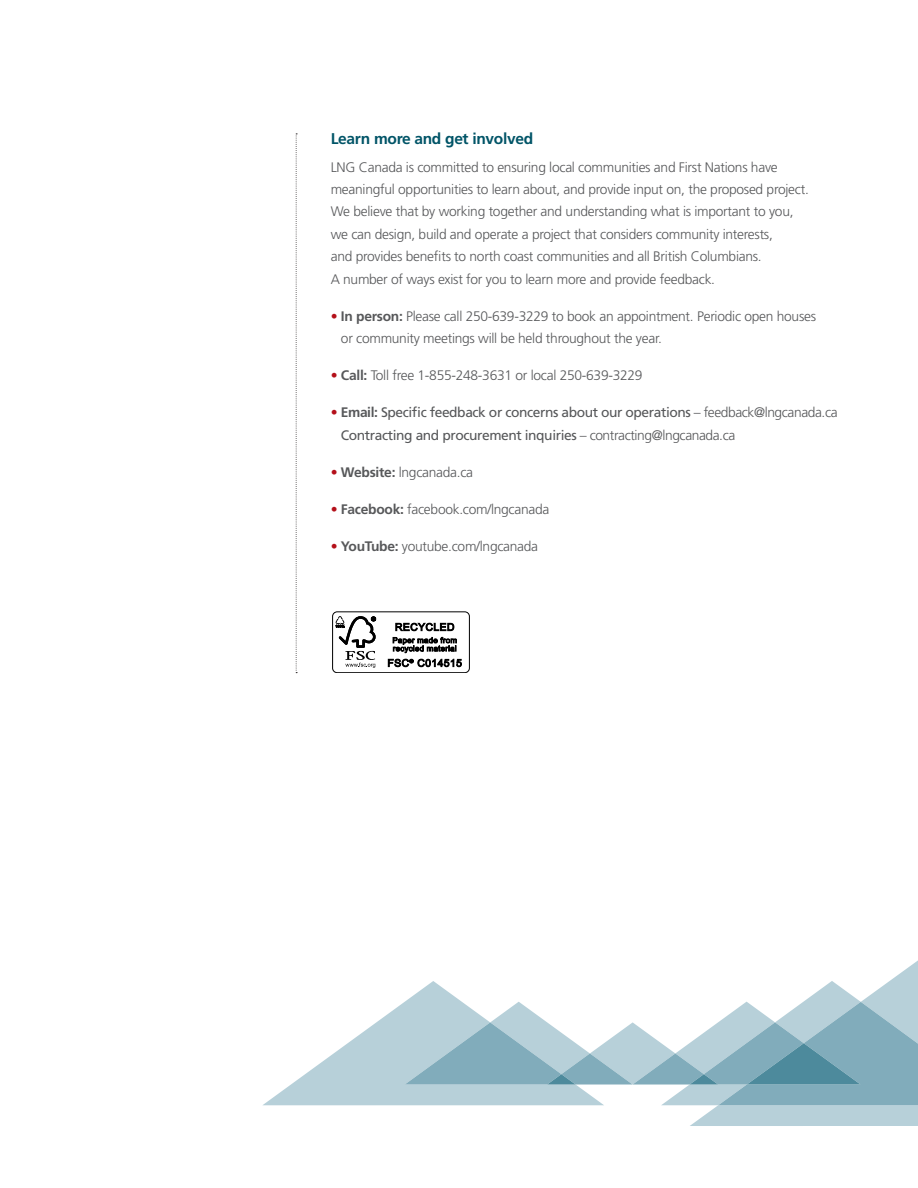
<style>
.page{position:relative;width:918px;height:1188px;background:#fff}
.page>*{position:absolute;margin:0;border:0;box-sizing:border-box;transform-origin:0 0}
.t1{font:700 15.6px "Frutiger";letter-spacing:-.02em;color:#005467}
.t2{font:300 13.8px/22.5px "Frutiger";letter-spacing:-.02em;color:#57585a}
.t3{font:13.8px/22.5px "Frutiger";letter-spacing:-.03em;color:#57585a}
.s1{color:#b4101a}
.s2{font-weight:700}
.s3{font-weight:300;color:#b4101a}
.s4{font-weight:300}
</style>
<div class="page">
<svg style="left:263px;top:960px;width:655px;height:166px"></svg>
<svg style="left:296px;top:134px;width:1px;height:539px"></svg>
<div style="left:332px;top:612px;width:138px;height:61px;border:1px solid #000;border-radius:5px"></div>
<svg style="left:336px;top:616px;width:40px;height:52px"></svg>
<svg style="left:395px;top:623px;width:59px;height:8px"></svg>
<svg style="left:393px;top:637px;width:64px;height:16px"></svg>
<svg style="left:388px;top:659px;width:74px;height:8px"></svg>
<p class="t1" style="left:331px;top:132px;width:204px">Learn more and get involved</p>
<p class="t2" style="left:331px;top:157px;width:480px">LNG Canada is committed to ensuring local communities and First Nations have meaningful opportunities to learn about, and provide input on, the proposed project.<br>We believe that by working together and understanding what is important to you, we can design, build and operate a project that considers community interests,<br>and provides beneits to north coast communities and all British Columbians.<br>A number of ways exist for you to learn more and provide feedback.</p>
<p class="t2" style="left:341px;top:306px;width:477px;text-indent:-10px"><span class="s1">•</span> <span class="s2">In person:</span> Please call 250-639-3229 to book an appointment. Periodic open houses or community meetings will be held throughout the year.</p>
<p class="t2" style="left:331px;top:365px;width:313px"><span class="s1">•</span> <span class="s2">Call:</span> Toll free 1-855-248-3631 or local 250-639-3229</p>
<p class="t3" style="left:341px;top:402px;width:498px;text-indent:-10px"><span class="s3">•</span> <span class="s2">Email:</span> Specific feedback or concerns about our operations <span class="s4">– feedback@lngcanada.ca<br></span>Contracting and procurement inquiries <span class="s4">– contracting@lngcanada.ca</span></p>
<p class="t2" style="left:331px;top:462px;width:144px"><span class="s1">•</span> <span class="s2">Website:</span> lngcanada.ca</p>
<p class="t2" style="left:331px;top:499px;width:220px"><span class="s1">•</span> <span class="s2">Facebook:</span> facebook.com/lngcanada</p>
<p class="t2" style="left:331px;top:536px;width:209px"><span class="s1">•</span> <span class="s2">YouTube:</span> youtube.com/lngcanada</p>
</div>
